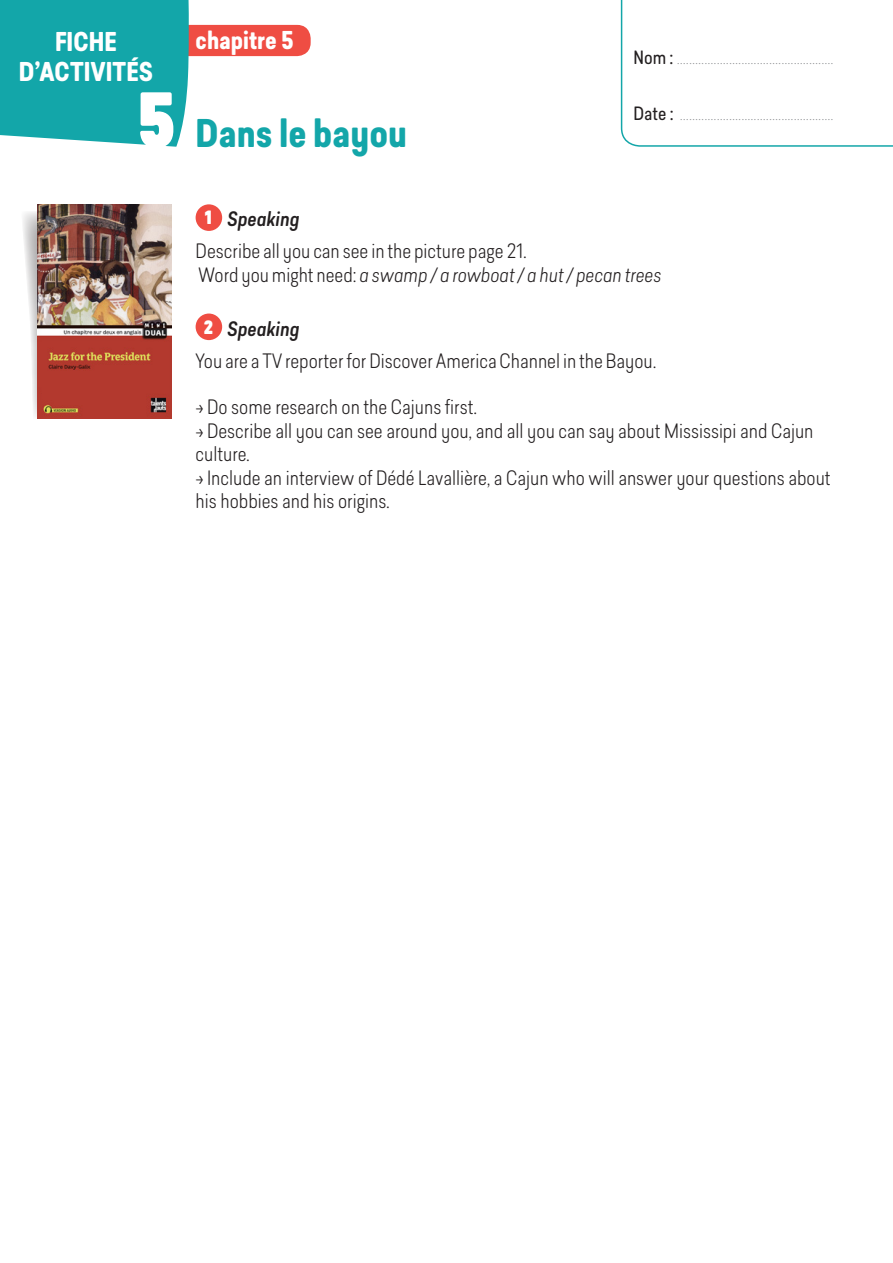
<style>
.page{position:relative;width:893px;height:1263px;background:#fff}
.page>*{position:absolute;margin:0;border:0;box-sizing:border-box;transform-origin:0 0}
._03_NUMERO_FICHE{font:900 73.2px "Predige Rounded";color:#fff}
._03_TITRE_1{font:700 37.5px "Predige Rounded";color:#13a6a9}
.t1{font:700 25.5px "Predige Rounded";color:#fff}
._03_CHAPITRE_X{font:700 24.15px "Predige Rounded";color:#fff}
._03_CONSIGNE{font:300 19.5px/23.4px "Predige Rounded";color:#231f20}
._03_CONSIGNE-2{font:italic 300 19.5px "Predige Rounded";color:#231f20}
._03_CONSIGNE-3{font:italic 500 19.5px "Predige Rounded";color:#231f20}
.t2{font:100 18px "Predige Rounded";color:#939598}
.t3{font:900 18px "Predige Rounded";color:#fff}
.s1{font-weight:400;color:#231f20}
.s2{font-style:normal}
</style>
<div class="page">
<svg style="left:23px;top:211px;width:15px;height:208px"></svg>
<img style="left:38px;top:204px;width:134px;height:215px">
<div style="left:159px;top:25px;width:152px;height:31px;background:#ef4d43;border-radius:14px"></div>
<div style="left:0;top:0;width:190px;height:147px;background:#13a6a9"></div>
<svg style="left:621px;top:0;width:272px;height:147px"></svg>
<div style="left:196px;top:204px;width:26px;height:27px;background:#ef4d43;border-radius:50%"></div>
<div style="left:196px;top:314px;width:26px;height:26px;background:#ef4d43;border-radius:50%"></div>
<p class="t1" style="left:55px;top:23px;width:63px">FICHE</p>
<p class="_03_CHAPITRE_X" style="left:196px;top:23px;width:100px">chapitre 5</p>
<p class="t1" style="left:19px;top:54px;width:136px">D’ACTIVITÉS</p>
<p class="_03_NUMERO_FICHE" style="left:136px;top:67px;width:41px">5</p>
<p class="_03_TITRE_1" style="left:196px;top:106px;width:213px">Dans le bayou</p>
<p class="t2" style="left:634px;top:46px;width:202px"><span class="s1">Nom :</span> ...................................................</p>
<p class="t2" style="left:634px;top:101px;width:202px"><span class="s1">Date :</span> ..................................................</p>
<p class="t3" style="left:205px;top:205px;width:9px">1</p>
<p class="_03_CONSIGNE-3" style="left:227px;top:206px;width:74px">Speaking</p>
<p class="_03_CONSIGNE" style="left:196px;top:239px;width:333px">Describe all you can see in the picture page 21.</p>
<p class="_03_CONSIGNE-2" style="left:199px;top:262px;width:464px"><span class="s2">Word you might need:</span> a swamp / a rowboat / a hut / pecan trees</p>
<p class="t3" style="left:204px;top:314px;width:11px">2</p>
<p class="_03_CONSIGNE-3" style="left:227px;top:315px;width:74px">Speaking</p>
<p class="_03_CONSIGNE" style="left:196px;top:348px;width:462px">You are a TV reporter for Discover America Channel in the Bayou.</p>
<p class="_03_CONSIGNE" style="left:196px;top:395px;width:283px">-&gt; Do some research on the Cajuns first.</p>
<p class="_03_CONSIGNE" style="left:196px;top:418px;width:619px">-&gt; Describe all you can see around you, and all you can say about Mississipi and Cajun culture.</p>
<p class="_03_CONSIGNE" style="left:196px;top:465px;width:636px">-&gt; Include an interview of Dédé Lavallière, a Cajun who will answer your questions about his hobbies and his origins.</p>
</div>
